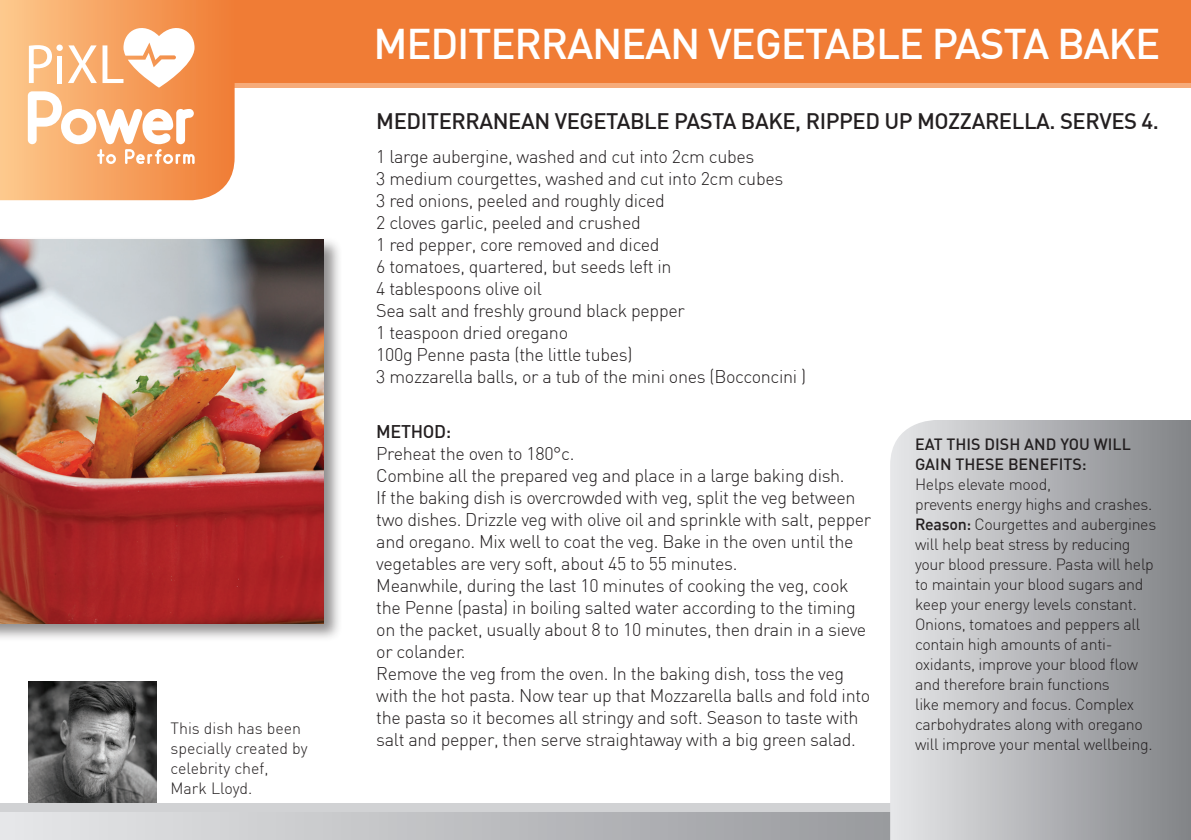
<style>
.page{position:relative;width:1191px;height:840px;background:#fff}
.page>*{position:absolute;margin:0;border:0;box-sizing:border-box;transform-origin:0 0}
.t1{font:500 42px "DIN";letter-spacing:-.03em;color:#fff}
.t2{font:500 22px "DIN";letter-spacing:-.02em;color:#231f20}
.t3{font:300 18px/22px "DIN";letter-spacing:-.02em;color:#231f20}
.t4{font:500 18px "DIN";letter-spacing:-.02em;color:#231f20}
.t5{font:300 16px/20px "DIN";letter-spacing:-.02em;color:#231f20}
.t6{font:300 16px/20px "DIN";color:#231f20}
.t7{font:500 16px/20px "DIN";color:#231f20}
.s1{font-weight:500}
</style>
<div class="page">
<img style="left:28px;top:681px;width:129px;height:122px">
<div style="left:0;top:803px;width:1191px;height:36px;background:#d1d2d4"></div>
<svg style="left:235px;top:82px;width:956px;height:6px;background:#f5a36e"></svg>
<div style="left:0;top:0;width:1191px;height:82px;background:#f07c35"></div>
<svg style="left:0;top:812px;width:890px;height:27px"></svg>
<div style="left:0;top:236px;width:343px;height:406px;background:#231f20;opacity:.5"></div>
<img style="left:0;top:239px;width:324px;height:384px">
<svg style="left:890px;top:420px;width:301px;height:419px;background:#b3b4b7"></svg>
<svg style="left:0;top:0;width:235px;height:200px"></svg>
<svg style="left:28px;top:20px;width:167px;height:144px"></svg>
<div style="left:57px;top:56px;width:5px;height:27px;background:#fff"></div>
<div style="left:56px;top:45px;width:7px;height:6px;background:#fff;border-radius:50%"></div>
<p class="t6" style="left:170px;top:717px;width:139px">This dish has been specially created by celebrity chef,<br>Mark Lloyd.</p>
<h1 class="t1" style="left:373px;top:17px;width:788px">MEDITERRANEAN VEGETABLE PASTA BAKE</h1>
<p class="t2" style="left:376px;top:107px;width:784px">MEDITERRANEAN VEGETABLE PASTA BAKE, RIPPED UP MOZZARELLA. SERVES 4.</p>
<p class="t3" style="left:376px;top:145px;width:431px">1 large aubergine, washed and cut into 2cm cubes<br>3 medium courgettes, washed and cut into 2cm cubes<br>3 red onions, peeled and roughly diced<br>2 cloves garlic, peeled and crushed<br>1 red pepper, core removed and diced<br>6 tomatoes, quartered, but seeds left in<br>4 tablespoons olive oil<br>Sea salt and freshly ground black pepper<br>1 teaspoon dried oregano<br>100g Penne pasta (the little tubes)<br>3 mozzarella balls, or a tub of the mini ones (Bocconcini )</p>
<p class="t4" style="left:376px;top:419px;width:76px">METHOD:</p>
<p class="t3" style="left:376px;top:442px;width:496px">Preheat the oven to 180°c.<br>Combine all the prepared veg and place in a large baking dish.<br>If the baking dish is overcrowded with veg, split the veg between two dishes. Drizzle veg with olive oil and sprinkle with salt, pepper and oregano. Mix well to coat the veg. Bake in the oven until the vegetables are very soft, about 45 to 55 minutes.<br>Meanwhile, during the last 10 minutes of cooking the veg, cook the Penne (pasta) in boiling salted water according to the timing on the packet, usually about 8 to 10 minutes, then drain in a sieve or colander.<br>Remove the veg from the oven. In the baking dish, toss the veg with the hot pasta. Now tear up that Mozzarella balls and fold into the pasta so it becomes all stringy and soft. Season to taste with salt and pepper, then serve straightaway with a big green salad.</p>
<p class="t7" style="left:915px;top:433px;width:217px">EAT THIS DISH AND YOU WILL<br>GAIN THESE BENEFITS:</p>
<p class="t5" style="left:915px;top:474px;width:243px">Helps elevate mood,<br>prevents energy highs and crashes.<br><span class="s1">Reason:</span> Courgettes and aubergines will help beat stress by reducing your blood pressure. Pasta will help to maintain your blood sugars and keep your energy levels constant.<br>Onions, tomatoes and peppers all contain high amounts of anti&shy;oxidants, improve your blood flow and therefore brain functions<br>like memory and focus. Complex carbohydrates along with oregano will improve your mental wellbeing.</p>
</div>
